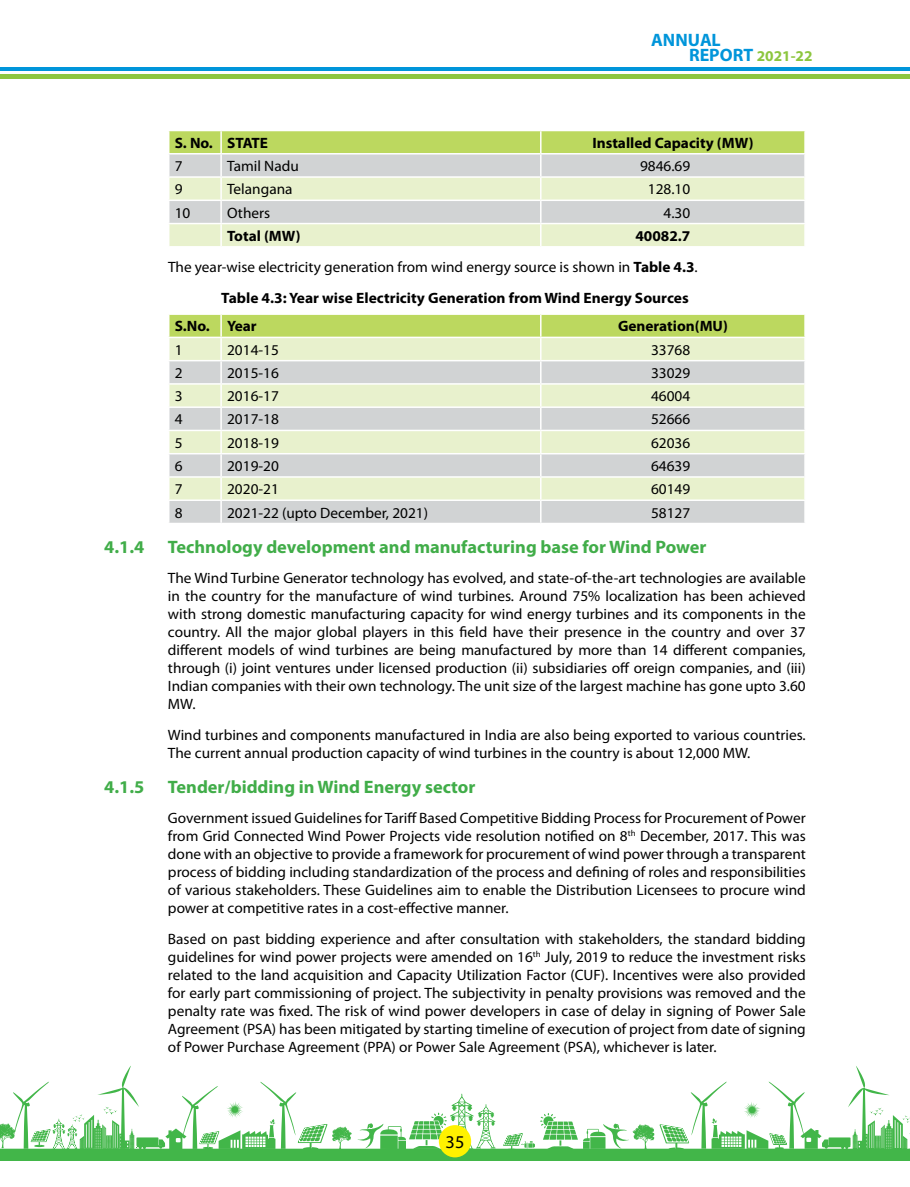
<style>
.page{position:relative;width:910px;height:1187px;background:#fff}
.page>*{position:absolute;margin:0;border:0;box-sizing:border-box;transform-origin:0 0}
.t1{font:700 18px "Myriad Pro";color:#41ad49}
.t2{font:700 18px "Myriad Pro";color:#0095da}
.t3{font:18px "Myriad Pro";color:#000}
.t4{font:15px/18px "Myriad Pro";color:#000;text-align:justify}
.t5{font:700 15px "Myriad Pro";color:#000}
.t6{font:700 15px "Myriad Pro";color:#8dc63f}
.s1{font-size:18px;color:#0095da}
.s2{font-weight:700}
</style>
<div class="page">
<div style="left:0;top:1148px;width:910px;height:12px;background:#42b649"></div>
<hr style="left:137px;top:1145px;width:28px;height:2px;background:#42b649">
<div style="left:136px;top:1137px;width:22px;height:8px;background:#42b649"></div>
<svg style="left:0;top:1066px;width:146px;height:83px"></svg>
<svg style="left:159px;top:1081px;width:337px;height:69px"></svg>
<svg style="left:503px;top:1066px;width:407px;height:83px"></svg>
<hr style="left:0;top:67px;width:910px;height:3px;background:#0095da">
<hr style="left:0;top:74px;width:910px;height:4px;background:#8dc63f">
<div style="left:439px;top:1124px;width:32px;height:33px;background:#fff200;border-radius:50%"></div>
<svg style="left:169px;top:130px;width:636px;height:116px;background:#d8e1be"></svg>
<hr style="left:221px;top:223px;width:320px;height:1px;background:#fff">
<hr style="left:220px;top:224px;width:2px;height:22px;background:#fff">
<hr style="left:541px;top:223px;width:265px;height:1px;background:#fff">
<hr style="left:540px;top:224px;width:2px;height:22px;background:#fff">
<hr style="left:804px;top:224px;width:2px;height:22px;background:#fff">
<svg style="left:168px;top:314px;width:637px;height:208px;background:#dbe2c7"></svg>
<hr style="left:221px;top:499px;width:320px;height:2px;background:#fff">
<hr style="left:220px;top:501px;width:2px;height:21px;background:#fff">
<hr style="left:541px;top:499px;width:265px;height:2px;background:#fff">
<hr style="left:540px;top:501px;width:2px;height:21px;background:#fff">
<hr style="left:804px;top:501px;width:2px;height:21px;background:#fff">
<p class="t2" style="left:651px;top:28px;width:71px">ANNUAL</p>
<p class="t6" style="left:689px;top:46px;width:125px"><span class="s1">REPORT</span> 2021-22</p>
<p class="t5" style="left:175px;top:133px;width:86px">S. No. STATE</p>
<p class="t5" style="left:592px;top:133px;width:163px">Installed Capacity (MW)</p>
<p class="t4" style="left:175px;top:157px;width:9px">7</p>
<p class="t4" style="left:227px;top:157px;width:73px">Tamil Nadu</p>
<p class="t4" style="left:640px;top:157px;width:52px">9846.69</p>
<p class="t4" style="left:175px;top:180px;width:9px">9</p>
<p class="t4" style="left:227px;top:180px;width:67px">Telangana</p>
<p class="t4" style="left:648px;top:180px;width:44px">128.10</p>
<p class="t4" style="left:175px;top:203px;width:17px">10</p>
<p class="t4" style="left:227px;top:203px;width:45px">Others</p>
<p class="t4" style="left:664px;top:203px;width:28px">4.30</p>
<p class="t5" style="left:227px;top:226px;width:75px">Total (MW)</p>
<p class="t5" style="left:635px;top:226px;width:56px">40082.7</p>
<p class="t4" style="left:168px;top:258px;width:531px">The year-wise electricity generation from wind energy source is shown in <span class="s2">Table 4.3</span>.</p>
<p class="t5" style="left:221px;top:288px;width:469px">Table 4.3: Year wise Electricity Generation from Wind Energy Sources</p>
<p class="t5" style="left:175px;top:316px;width:83px">S.No. Year</p>
<p class="t5" style="left:618px;top:316px;width:111px">Generation(MU)</p>
<p class="t4" style="left:175px;top:340px;width:9px">1</p>
<p class="t4" style="left:227px;top:340px;width:53px">2014-15</p>
<p class="t4" style="left:651px;top:340px;width:41px">33768</p>
<p class="t4" style="left:175px;top:363px;width:9px">2</p>
<p class="t4" style="left:227px;top:363px;width:53px">2015-16</p>
<p class="t4" style="left:651px;top:363px;width:41px">33029</p>
<p class="t4" style="left:175px;top:387px;width:9px">3</p>
<p class="t4" style="left:227px;top:387px;width:53px">2016-17</p>
<p class="t4" style="left:651px;top:387px;width:41px">46004</p>
<p class="t4" style="left:175px;top:410px;width:9px">4</p>
<p class="t4" style="left:227px;top:410px;width:53px">2017-18</p>
<p class="t4" style="left:651px;top:410px;width:41px">52666</p>
<p class="t4" style="left:175px;top:433px;width:9px">5</p>
<p class="t4" style="left:227px;top:433px;width:53px">2018-19</p>
<p class="t4" style="left:651px;top:433px;width:41px">62036</p>
<p class="t4" style="left:175px;top:456px;width:9px">6</p>
<p class="t4" style="left:227px;top:456px;width:53px">2019-20</p>
<p class="t4" style="left:651px;top:456px;width:41px">64639</p>
<p class="t4" style="left:175px;top:480px;width:9px">7</p>
<p class="t4" style="left:227px;top:480px;width:53px">2020-21</p>
<p class="t4" style="left:651px;top:480px;width:41px">60149</p>
<p class="t4" style="left:175px;top:503px;width:9px">8</p>
<p class="t4" style="left:227px;top:503px;width:202px">2021-22 (upto December, 2021)</p>
<p class="t4" style="left:651px;top:503px;width:41px">58127</p>
<p class="t1" style="left:104px;top:535px;width:604px">4.1.4 Technology development and manufacturing base for Wind Power</p>
<p class="t4" style="left:168px;top:569px;width:639px">The Wind Turbine Generator technology has evolved, and state-of-the-art technologies are available in the country for the manufacture of wind turbines. Around 75% localization has been achieved with strong domestic manufacturing capacity for wind energy turbines and its components in the country. All the major global players in this field have their presence in the country and over 37 different models of wind turbines are being manufactured by more than 14 different companies, through (i) joint ventures under licensed production (ii) subsidiaries off oreign companies, and (iii)<br>Indian companies with their own technology. The unit size of the largest machine has gone upto 3.60<br>MW.</p>
<p class="t4" style="left:168px;top:726px;width:639px">Wind turbines and components manufactured in India are also being exported to various countries.<br>The current annual production capacity of wind turbines in the country is about 12,000 MW.</p>
<p class="t1" style="left:104px;top:774px;width:373px">4.1.5 Tender/bidding in Wind Energy sector</p>
<p class="t4" style="left:168px;top:809px;width:639px">Government issued Guidelines for Tariff Based Competitive Bidding Process for Procurement of Power from Grid Connected Wind Power Projects vide resolution notified on 8<sup>th</sup> December, 2017. This was done with an objective to provide a framework for procurement of wind power through a transparent process of bidding including standardization of the process and defining of roles and responsibilities of various stakeholders. These Guidelines aim to enable the Distribution Licensees to procure wind power at competitive rates in a cost-effective manner.</p>
<p class="t4" style="left:168px;top:929px;width:639px">Based on past bidding experience and after consultation with stakeholders, the standard bidding guidelines for wind power projects were amended on 16<sup>th</sup> July, 2019 to reduce the investment risks related to the land acquisition and Capacity Utilization Factor (CUF). Incentives were also provided for early part commissioning of project. The subjectivity in penalty provisions was removed and the penalty rate was fixed. The risk of wind power developers in case of delay in signing of Power Sale Agreement (PSA) has been mitigated by starting timeline of execution of project from date of signing of Power Purchase Agreement (PPA) or Power Sale Agreement (PSA), whichever is later.</p>
<p class="t3" style="left:446px;top:1130px;width:20px">35</p>
</div>
